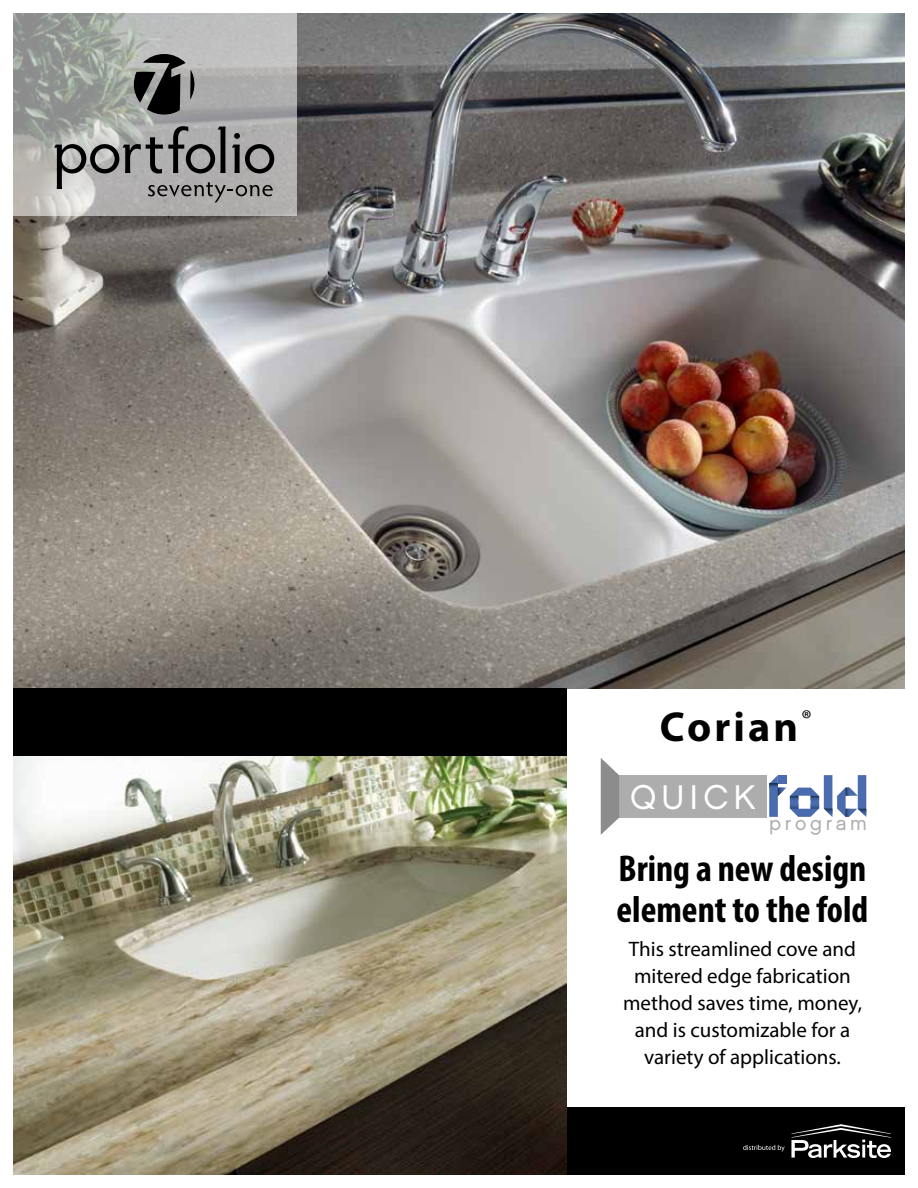
<style>
.page{position:relative;width:918px;height:1188px;background:#fff}
.page>*{position:absolute;margin:0;border:0;box-sizing:border-box;transform-origin:0 0}
.t1{font:700 42px "Myriad Pro";letter-spacing:.075em;color:#000}
.t2{font:700 condensed 37.5px/40.5px "Myriad Pro";color:#000}
.t3{font:34.2px "Chalet London Nineteen Sixty";letter-spacing:.15em;color:#fff}
.t4{font:21px/27px "Myriad Pro";color:#000;text-align:center}
.t5{font:19.2px "Chalet London Nineteen Sixty";letter-spacing:.195em;color:#aeadad}
</style>
<div class="page">
<img style="left:14px;top:14px;width:890px;height:674px">
<svg style="left:14px;top:14px;width:283px;height:202px;background:#abadaa"></svg>
<img style="left:14px;top:756px;width:553px;height:418px">
<div style="left:14px;top:688px;width:553px;height:68px;background:#000"></div>
<div style="left:567px;top:1107px;width:337px;height:67px;background:#000"></div>
<svg style="left:791px;top:1124px;width:100px;height:34px"></svg>
<svg style="left:743px;top:1145px;width:42px;height:7px"></svg>
<svg style="left:134px;top:54px;width:60px;height:61px;background:#595958"></svg>
<svg style="left:54px;top:126px;width:220px;height:76px;background:#929291"></svg>
<div style="left:619px;top:775px;width:147px;height:42px;background:#aeadad"></div>
<svg style="left:601px;top:758px;width:18px;height:77px"></svg>
<svg style="left:769px;top:775px;width:97px;height:42px"></svg>
<h1 class="t1" style="left:660px;top:699px;width:153px">Corian<sup>®</sup></h1>
<h3 class="t3" style="left:630px;top:776px;width:127px">QUICK</h3>
<p class="t5" style="left:769px;top:812px;width:99px">program</p>
<h2 class="t2" style="left:617px;top:848px;width:253px">Bring a new design element to the fold</h2>
<p class="t4" style="left:623px;top:935px;width:240px">This streamlined cove and mitered edge fabrication method saves time, money, and is customizable for a variety of applications.</p>
</div>
